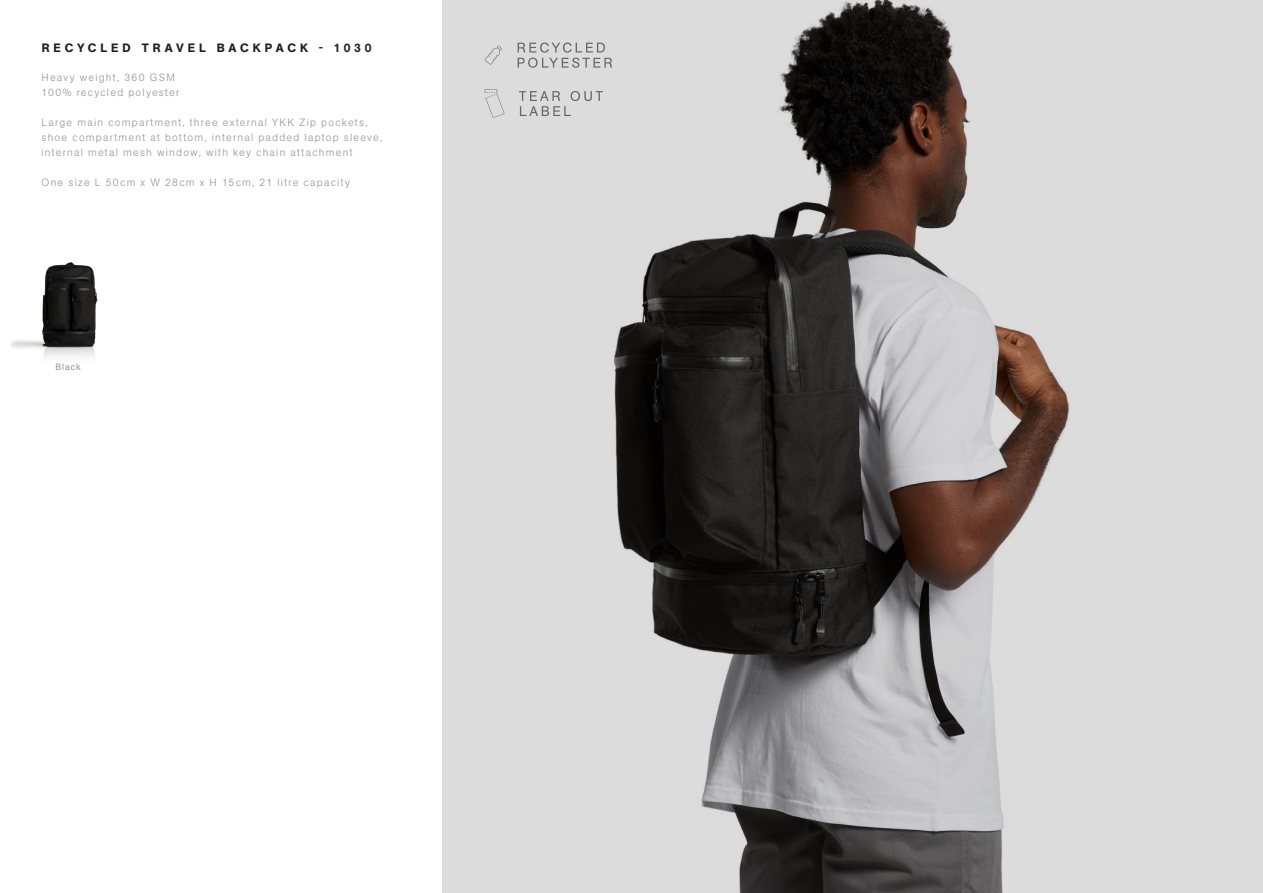
<style>
.page{position:relative;width:1263px;height:893px;background:#fff}
.page>*{position:absolute;margin:0;border:0;box-sizing:border-box;transform-origin:0 0}
.t1{font:500 12px "AG Book Pro";letter-spacing:.33em;color:#231f20}
.t2{font:300 10.5px/15px "AG Book Pro";letter-spacing:.12em;color:#939598}
.t3{font:9px "AG Book Pro";letter-spacing:.08em;color:#939598}
</style>
<div class="page">
<img style="left:12px;top:262px;width:86px;height:95px">
<img style="left:442px;top:0;width:821px;height:893px">
<svg style="left:519px;top:91px;width:84px;height:25px"></svg>
<svg style="left:497px;top:94px;width:7px;height:20px"></svg>
<svg style="left:485px;top:89px;width:12px;height:29px"></svg>
<svg style="left:485px;top:46px;width:17px;height:19px"></svg>
<svg style="left:518px;top:43px;width:94px;height:25px"></svg>
<p class="t1" style="left:42px;top:40px;width:331px">RECYCLED TRAVEL BACKPACK - 1030</p>
<p class="t2" style="left:41px;top:69px;width:139px">Heavy weight, 360 GSM<br>100% recycled polyester</p>
<p class="t2" style="left:41px;top:114px;width:342px">Large main compartment, three external YKK Zip pockets, shoe compartment at bottom, internal padded laptop sleeve, internal metal mesh window, with key chain attachment</p>
<p class="t2" style="left:41px;top:174px;width:310px">One size L 50cm x W 28cm x H 15cm, 21 litre capacity</p>
<p class="t3" style="left:56px;top:361px;width:27px">Black</p>
</div>
